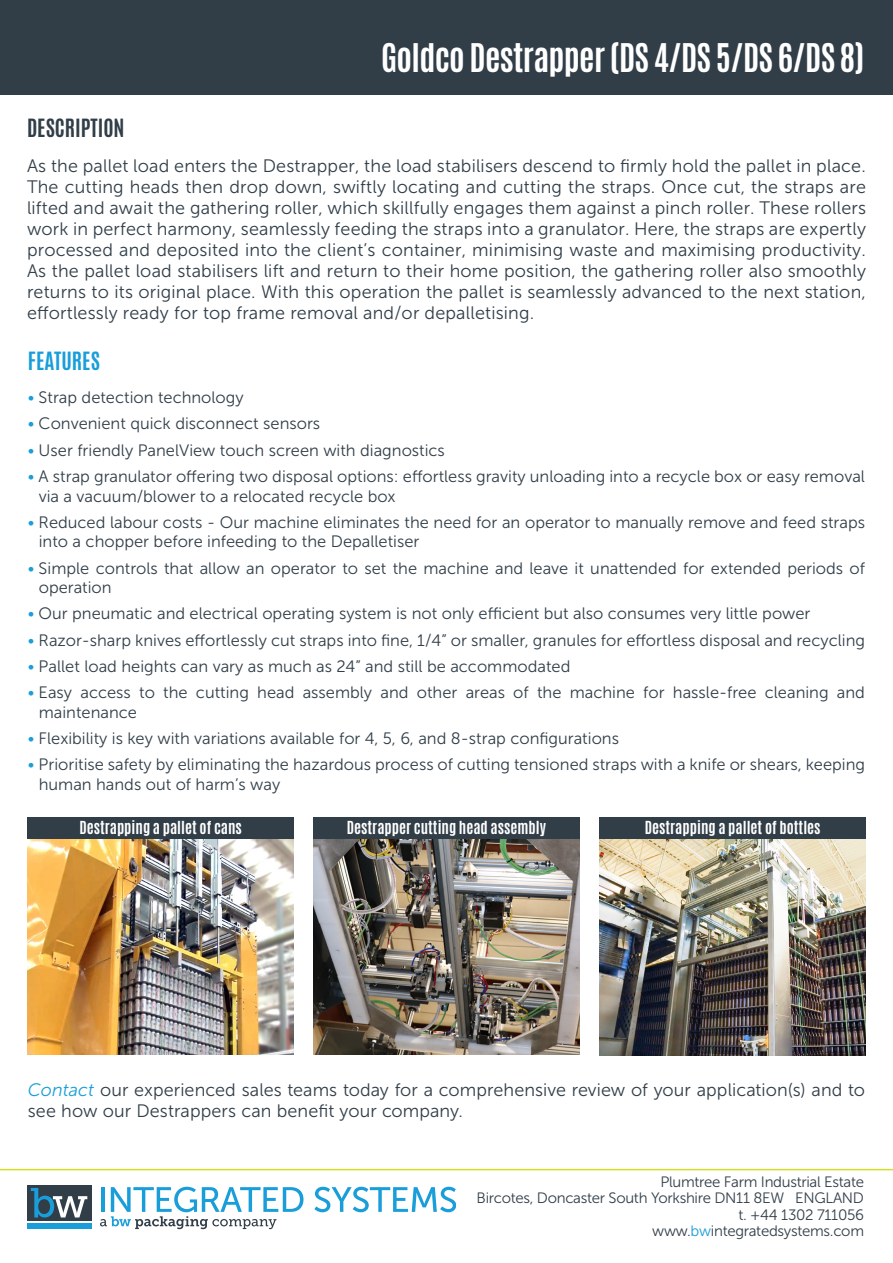
<style>
.page{position:relative;width:893px;height:1263px;background:#fff}
.page>*{position:absolute;margin:0;border:0;box-sizing:border-box;transform-origin:0 0}
.Page_2_-_Top_Title{font:700 33px "Antonio";letter-spacing:-.02em;color:#fff}
.Page_2_-_1st_Header_Text{font:700 21px "Antonio";color:#313e48}
.Page_2_-_Second_Header_text{font:700 21px "Antonio";color:#199eda}
.Page_2_-_Content_Gray_12_pt{font:18px/21px "Museo Sans 300";letter-spacing:.005em;color:#313e48;text-align:justify}
.t1{font:16.5px/19.5px "Museo Sans 300";color:#313e48}
.t2{font:15px/16.5px "Museo Sans 300";letter-spacing:-.02em;color:#313e48;text-align:right}
.Page_2_-_Caption_Text{font:700 15px "Antonio";color:#fff}
.s1{color:#199eda}
.s2{font-style:italic;color:#199eda}
</style>
<div class="page">
<div style="left:0;top:0;width:893px;height:94px;background:#313e48"></div>
<div style="left:27px;top:1185px;width:64px;height:36px;background:#313e48"></div>
<div style="left:27px;top:1222px;width:64px;height:7px;background:#199eda"></div>
<svg style="left:31px;top:1188px;width:56px;height:29px"></svg>
<svg style="left:314px;top:1187px;width:142px;height:25px"></svg>
<svg style="left:100px;top:1187px;width:203px;height:42px"></svg>
<hr style="left:0;top:1169px;width:893px;height:1px;background:#d2dd25">
<hr style="left:0;top:714px;width:1px;height:82px;background:#313e48">
<img style="left:27px;top:839px;width:267px;height:215px">
<div style="left:27px;top:817px;width:267px;height:22px;background:#313e48"></div>
<img style="left:313px;top:839px;width:267px;height:215px">
<div style="left:313px;top:817px;width:267px;height:22px;background:#313e48"></div>
<img style="left:599px;top:839px;width:267px;height:216px">
<div style="left:599px;top:817px;width:267px;height:22px;background:#313e48"></div>
<p class="Page_2_-_Top_Title" style="left:381px;top:33px;width:485px">Goldco Destrapper (DS 4/DS 5/DS 6/DS 8)</p>
<p class="Page_2_-_1st_Header_Text" style="left:27px;top:112px;width:99px">DESCRIPTION</p>
<p class="Page_2_-_Content_Gray_12_pt" style="left:27px;top:155px;width:840px">As the pallet load enters the Destrapper, the load stabilisers descend to firmly hold the pallet in place.<br>The cutting heads then drop down, swiftly locating and cutting the straps. Once cut, the straps are lifted and await the gathering roller, which skillfully engages them against a pinch roller. These rollers work in perfect harmony, seamlessly feeding the straps into a granulator. Here, the straps are expertly processed and deposited into the client’s container, minimising waste and maximising productivity.<br>As the pallet load stabilisers lift and return to their home position, the gathering roller also smoothly returns to its original place. With this operation the pallet is seamlessly advanced to the next station, effortlessly ready for top frame removal and/or depalletising.</p>
<p class="Page_2_-_Second_Header_text" style="left:28px;top:345px;width:73px">FEATURES</p>
<p class="t1" style="left:28px;top:388px;width:217px"><span class="s1">•</span> Strap detection technology</p>
<p class="t1" style="left:28px;top:414px;width:294px"><span class="s1">•</span> Convenient quick disconnect sensors</p>
<p class="t1" style="left:28px;top:440px;width:418px"><span class="s1">•</span> User friendly PanelView touch screen with diagnostics</p>
<p class="t1" style="left:39px;top:467px;width:828px;text-indent:-11px"><span class="s1">•</span> A strap granulator offering two disposal options: effortless gravity unloading into a recycle box or easy removal via a vacuum/blower to a relocated recycle box</p>
<p class="t1" style="left:39px;top:512px;width:828px;text-indent:-11px"><span class="s1">•</span> Reduced labour costs - Our machine eliminates the need for an operator to manually remove and feed straps into a chopper before infeeding to the Depalletiser</p>
<p class="t1" style="left:39px;top:558px;width:828px;text-indent:-11px"><span class="s1">•</span> Simple controls that allow an operator to set the machine and leave it unattended for extended periods of operation</p>
<p class="t1" style="left:28px;top:604px;width:784px"><span class="s1">•</span> Our pneumatic and electrical operating system is not only efficient but also consumes very little power</p>
<p class="t1" style="left:28px;top:630px;width:839px"><span class="s1">•</span> Razor-sharp knives effortlessly cut straps into fine, 1/4” or smaller, granules for effortless disposal and recycling</p>
<p class="t1" style="left:28px;top:656px;width:544px"><span class="s1">•</span> Pallet load heights can vary as much as 24” and still be accommodated</p>
<p class="t1" style="left:39px;top:683px;width:828px;text-indent:-11px"><span class="s1">•</span> Easy access to the cutting head assembly and other areas of the machine for hassle-free cleaning and maintenance</p>
<p class="t1" style="left:28px;top:728px;width:593px"><span class="s1">•</span> Flexibility is key with variations available for 4, 5, 6, and 8-strap configurations</p>
<p class="t1" style="left:39px;top:755px;width:828px;text-indent:-11px"><span class="s1">•</span> Prioritise safety by eliminating the hazardous process of cutting tensioned straps with a knife or shears, keeping human hands out of harm’s way</p>
<p class="Page_2_-_Caption_Text" style="left:79px;top:817px;width:164px">Destrapping a pallet of cans</p>
<p class="Page_2_-_Caption_Text" style="left:347px;top:816px;width:201px">Destrapper cutting head assembly</p>
<p class="Page_2_-_Caption_Text" style="left:645px;top:817px;width:177px">Destrapping a pallet of bottles</p>
<p class="Page_2_-_Content_Gray_12_pt" style="left:28px;top:1080px;width:839px"><span class="s2">Contact</span> our experienced sales teams today for a comprehensive review of your application(s) and to see how our Destrappers can benefit your company.</p>
<p class="t2" style="left:477px;top:1173px;width:389px">Plumtree Farm Industrial Estate<br>Bircotes, Doncaster South Yorkshire DN11 8EW ENGLAND t. +44 1302 711056<br>www.<span class="s1">bw</span>integratedsystems.com</p>
</div>
